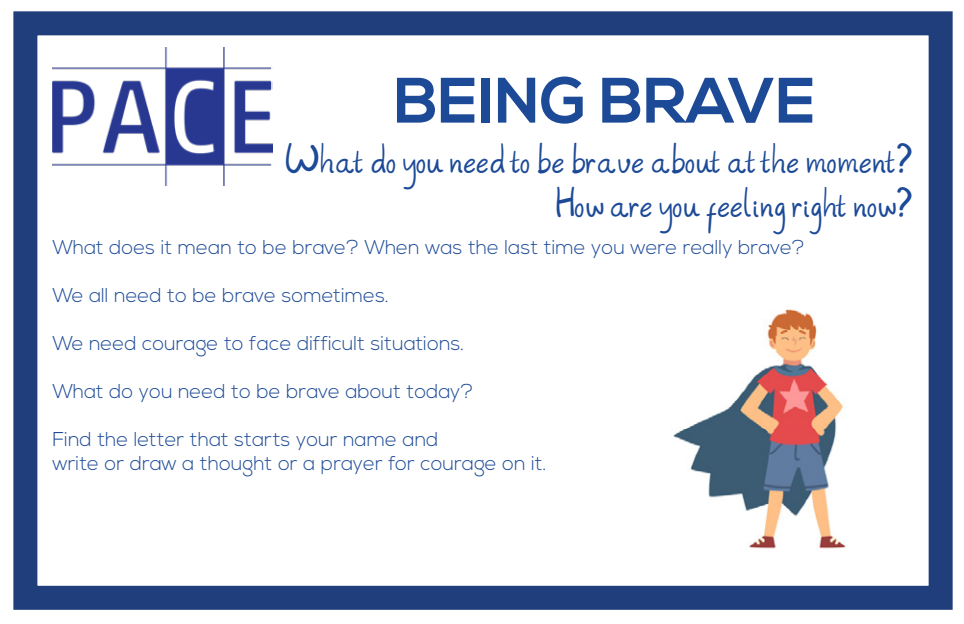
<style>
.page{position:relative;width:964px;height:624px;background:#fff}
.page>*{position:absolute;margin:0;border:0;box-sizing:border-box;transform-origin:0 0}
.t1{font:700 64px "Nexa";color:#1d4a97}
.t2{font:24px "Always";color:#1d4a97}
.t3{font:300 20px "Nexa";color:#1d4a97}
</style>
<div class="page">
<div style="left:13px;top:11px;width:939px;height:598px;border:24px solid #203e7c"></div>
<img style="left:52px;top:47px;width:221px;height:138px">
<img style="left:673px;top:309px;width:173px;height:240px">
<p class="t1" style="left:394px;top:64px;width:423px">BEING BRAVE</p>
<p class="t2" style="left:285px;top:151px;width:629px">What do you need to be brave about at the moment?</p>
<p class="t2" style="left:555px;top:195px;width:359px">How are you feeling right now?</p>
<p class="t3" style="left:52px;top:236px;width:754px">What does it mean to be brave? When was the last time you were really brave?</p>
<p class="t3" style="left:52px;top:284px;width:338px">We all need to be brave sometimes.</p>
<p class="t3" style="left:52px;top:332px;width:413px">We need courage to face difficult situations.</p>
<p class="t3" style="left:52px;top:380px;width:423px">What do you need to be brave about today?</p>
<p class="t3" style="left:52px;top:428px;width:387px">Find the letter that starts your name and</p>
<p class="t3" style="left:52px;top:452px;width:496px">write or draw a thought or a prayer for courage on it.</p>
</div>
